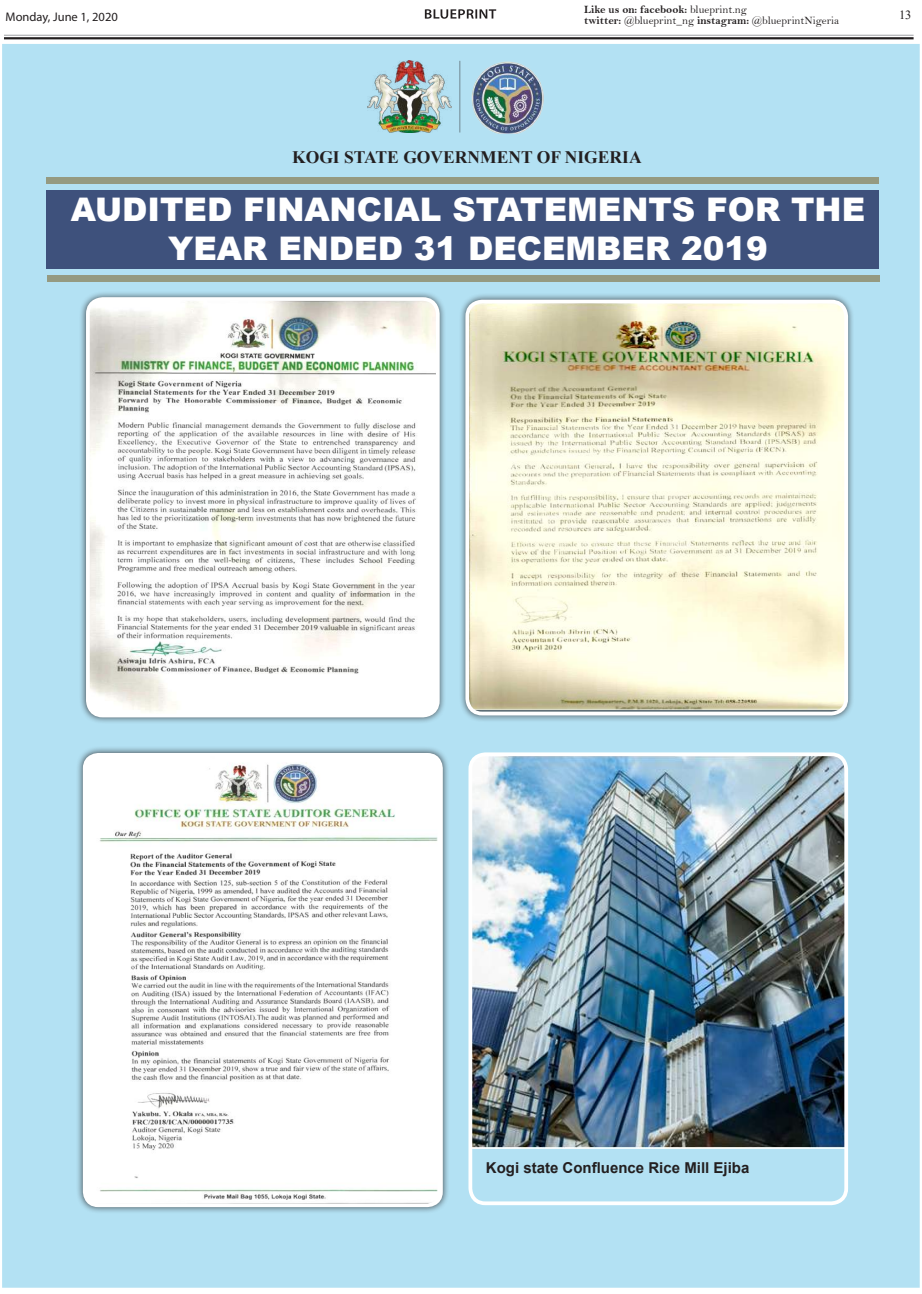
<style>
.page{position:relative;width:922px;height:1294px;background:#fff}
.page>*{position:absolute;margin:0;border:0;box-sizing:border-box;transform-origin:0 0}
.t1{font:900 32.5px/39px "Arial";color:#fff;text-align:center}
.t2{font:700 17.5px "Times New Roman";color:#231f20}
.t3{font:700 15px "Arial";color:#231f20}
.t4{font:12.5px "Myriad Pro";color:#231f20}
.t5{font:12.5px "Times New Roman";color:#231f20}
.t6{font:11.25px "Bell";color:#231f20}
.t7{font:11.25px "Bell MT Bold";color:#231f20}
.s1{font-family:"Bell"}
.s2{font-family:"Bell MT Bold"}
</style>
<div class="page">
<div style="left:2px;top:44px;width:917px;height:1243px;background:#b3e1f3"></div>
<hr style="left:4px;top:35px;width:909px;height:1px;background:#a8a9ad">
<hr style="left:4px;top:37px;width:909px;height:2px;background:#231f20">
<svg style="left:425px;top:9px;width:71px;height:10px"></svg>
<img style="left:367px;top:61px;width:84px;height:71px">
<img style="left:471px;top:61px;width:73px;height:72px">
<hr style="left:459px;top:61px;width:1px;height:71px;background:#231f20">
<div style="left:46px;top:190px;width:832px;height:78px;background:#3e517c"></div>
<div style="left:46px;top:177px;width:832px;height:7px;background:#959a81"></div>
<div style="left:47px;top:276px;width:832px;height:6px;background:#959a81"></div>
<div style="left:79px;top:290px;width:367px;height:434px;background:#231f20;opacity:.75"></div>
<img style="left:88px;top:299px;width:350px;height:416px">
<div style="left:86px;top:297px;width:353px;height:420px;border:4px solid #fff;border-radius:15px"></div>
<div style="left:458px;top:293px;width:396px;height:429px;background:#231f20;opacity:.75"></div>
<img style="left:467px;top:301px;width:379px;height:409px">
<div style="left:465px;top:300px;width:383px;height:415px;border:4px solid #fff;border-radius:15px"></div>
<div style="left:76px;top:746px;width:373px;height:467px;background:#231f20;opacity:.75"></div>
<img style="left:85px;top:754px;width:356px;height:451px">
<div style="left:83px;top:753px;width:360px;height:453px;border:4px solid #fff;border-radius:14px"></div>
<img style="left:473px;top:757px;width:370px;height:391px">
<div style="left:468px;top:752px;width:380px;height:453px;border:4px solid #fff;border-radius:15px"></div>
<p class="t7" style="left:584px;top:3px;width:164px">Like us on: facebook: <span class="s1">blueprint.ng</span></p>
<p class="t4" style="left:6px;top:9px;width:114px">Monday, June 1, 2020</p>
<p class="t6" style="left:584px;top:14px;width:256px"><span class="s2">twitter:</span> @blueprint_ng <span class="s2">instagram:</span> @blueprintNigeria</p>
<p class="t5" style="left:899px;top:6px;width:14px">13</p>
<p class="t2" style="left:292px;top:144px;width:351px">KOGI STATE GOVERNMENT OF NIGERIA</p>
<p class="t1" style="left:71px;top:189px;width:795px">AUDITED FINANCIAL STATEMENTS FOR THE<br>YEAR ENDED 31 DECEMBER 2019</p>
<p class="t3" style="left:486px;top:1157px;width:265px">Kogi state Confluence Rice Mill Ejiba</p>
</div>
